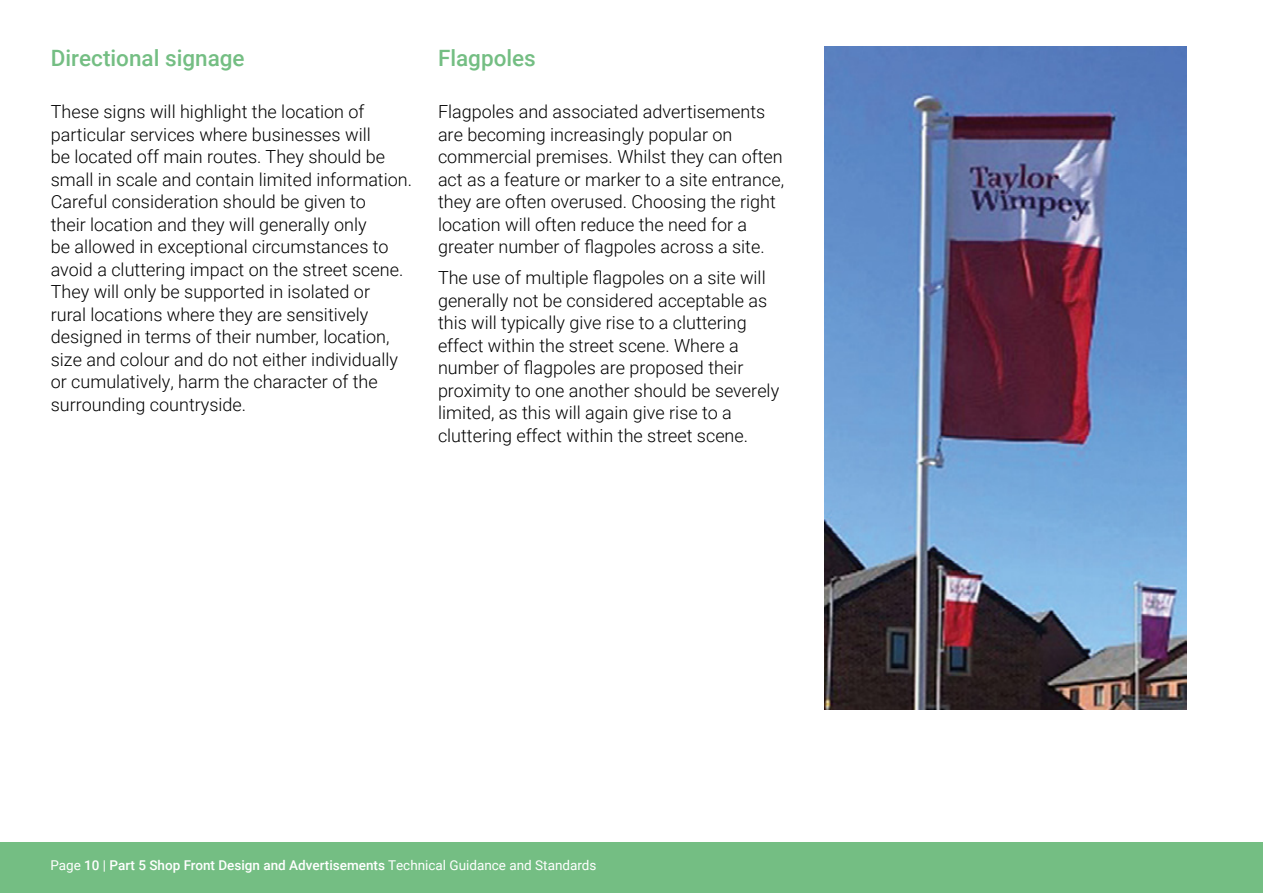
<style>
.page{position:relative;width:1263px;height:893px;background:#fff}
.page>*{position:absolute;margin:0;border:0;box-sizing:border-box;transform-origin:0 0}
.t1{font:500 22.5px "Roboto";color:#74be83}
.t2{font:300 18px/22.5px "Roboto";color:#000}
.t3{font:500 13.5px "Roboto";color:#fff}
.s1{font-weight:400}
</style>
<div class="page">
<div style="left:0;top:842px;width:1263px;height:51px;background:#74be83"></div>
<img style="left:825px;top:47px;width:361px;height:662px">
<p class="t1" style="left:51px;top:42px;width:195px">Directional signage</p>
<p class="t2" style="left:51px;top:100px;width:363px">These signs will highlight the location of particular services where businesses will<br>be located off main routes. They should be small in scale and contain limited information.<br>Careful consideration should be given to<br>their location and they will generally only<br>be allowed in exceptional circumstances to avoid a cluttering impact on the street scene.<br>They will only be supported in isolated or<br>rural locations where they are sensitively designed in terms of their number, location, size and colour and do not either individually or cumulatively, harm the character of the surrounding countryside.</p>
<p class="t1" style="left:438px;top:42px;width:99px">Flagpoles</p>
<p class="t2" style="left:438px;top:100px;width:348px">Flagpoles and associated advertisements are becoming increasingly popular on commercial premises. Whilst they can often act as a feature or marker to a site entrance, they are often overused. Choosing the right location will often reduce the need for a greater number of flagpoles across a site.</p>
<p class="t2" style="left:438px;top:266px;width:343px">The use of multiple flagpoles on a site will generally not be considered acceptable as this will typically give rise to a cluttering effect within the street scene. Where a number of flagpoles are proposed their proximity to one another should be severely limited, as this will again give rise to a cluttering effect within the street scene.</p>
<p class="t3" style="left:50px;top:856px;width:548px"><span class="s1">Page</span> 10 <span class="s1">|</span> Part 5 Shop Front Design and Advertisements <span class="s1">Technical Guidance and Standards</span></p>
</div>
